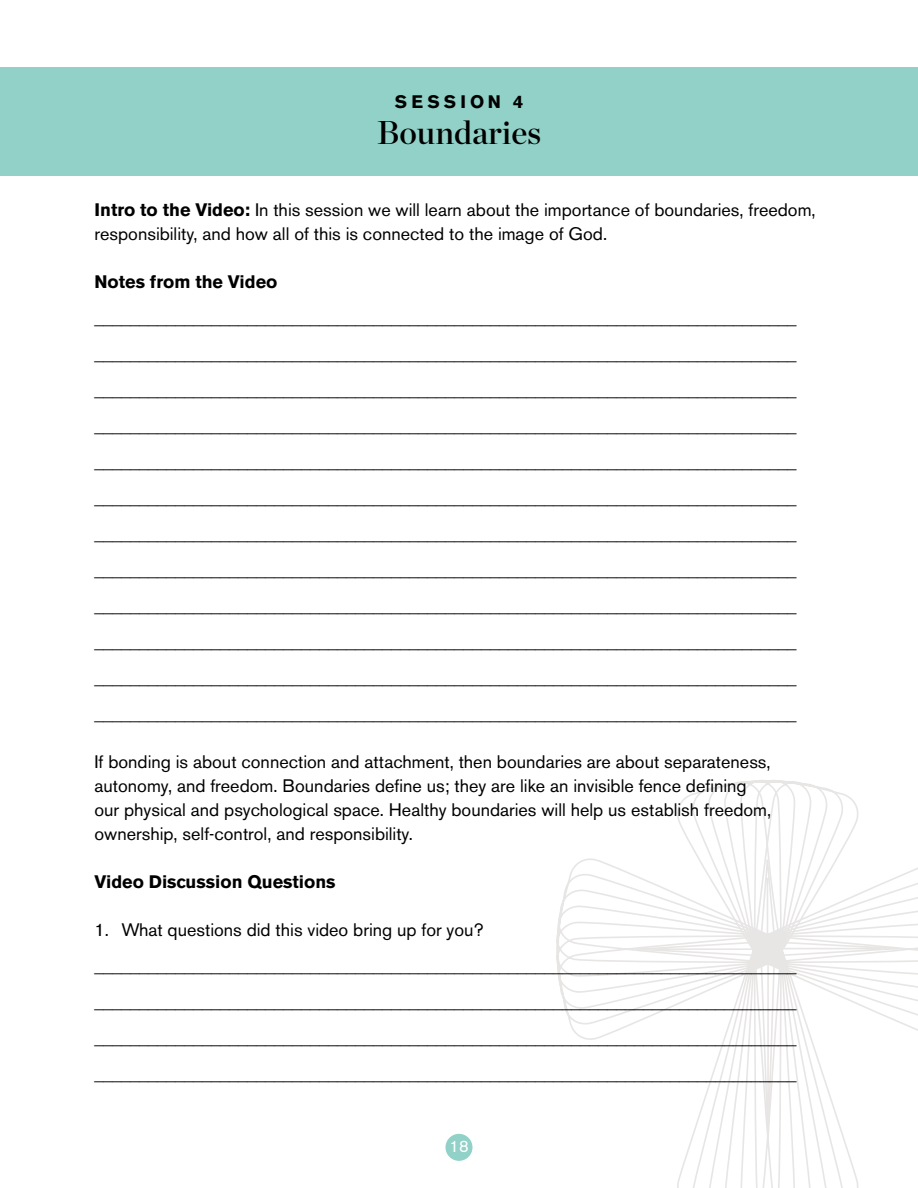
<style>
.page{position:relative;width:918px;height:1188px;background:#fff}
.page>*{position:absolute;margin:0;border:0;box-sizing:border-box;transform-origin:0 0}
.t1{font:33px "Chronicle Display Semi";color:#000}
.t2{font:18px/36px "Akzidenz Grotesk BE";color:#000}
.t3{font:700 18px "Akzidenz Grotesk BE";color:#000}
.t4{font:700 18px "Akzidenz Grotesk BE";letter-spacing:.23em;color:#000}
.t5{font:16.5px "Akzidenz Grotesk BE";color:#fff}
.s1{font-weight:700}
</style>
<div class="page">
<svg style="left:677px;top:780px;width:182px;height:408px"></svg>
<svg style="left:556px;top:858px;width:51px;height:182px"></svg>
<svg style="left:607px;top:841px;width:311px;height:344px"></svg>
<div style="left:753px;top:933px;width:29px;height:31px;background:#e8e6e5"></div>
<div style="left:446px;top:1134px;width:26px;height:27px;background:#91d1c7;border-radius:50%"></div>
<div style="left:0;top:67px;width:918px;height:109px;background:#91d1c7"></div>
<p class="t4" style="left:395px;top:91px;width:130px">SESSION 4</p>
<h1 class="t1" style="left:377px;top:107px;width:166px">Boundaries</h1>
<p class="t2" style="left:94px;top:198px;width:723px;line-height:24px"><span class="s1">Intro to the Video:</span> In this session we will learn about the importance of boundaries, freedom, responsibility, and how all of this is connected to the image of God.</p>
<p class="t3" style="left:94px;top:271px;width:185px">Notes from the Video</p>
<p class="t2" style="left:94px;top:300px;width:703px;text-align:justify">______________________________________________________________________________ ______________________________________________________________________________ ______________________________________________________________________________ ______________________________________________________________________________ ______________________________________________________________________________ ______________________________________________________________________________ ______________________________________________________________________________ ______________________________________________________________________________ ______________________________________________________________________________ ______________________________________________________________________________ ______________________________________________________________________________ ______________________________________________________________________________</p>
<p class="t2" style="left:94px;top:750px;width:678px;line-height:24px">If bonding is about connection and attachment, then boundaries are about separateness, autonomy, and freedom. Boundaries define us; they are like an invisible fence defining our physical and psychological space. Healthy boundaries will help us establish freedom, ownership, self-control, and responsibility.</p>
<p class="t3" style="left:94px;top:871px;width:243px">Video Discussion Questions</p>
<p class="t2" style="left:94px;top:912px;width:703px">1. What questions did this video bring up for you? ______________________________________________________________________________ ______________________________________________________________________________ ______________________________________________________________________________ ______________________________________________________________________________</p>
<p class="t5" style="left:449px;top:1137px;width:21px">18</p>
</div>
